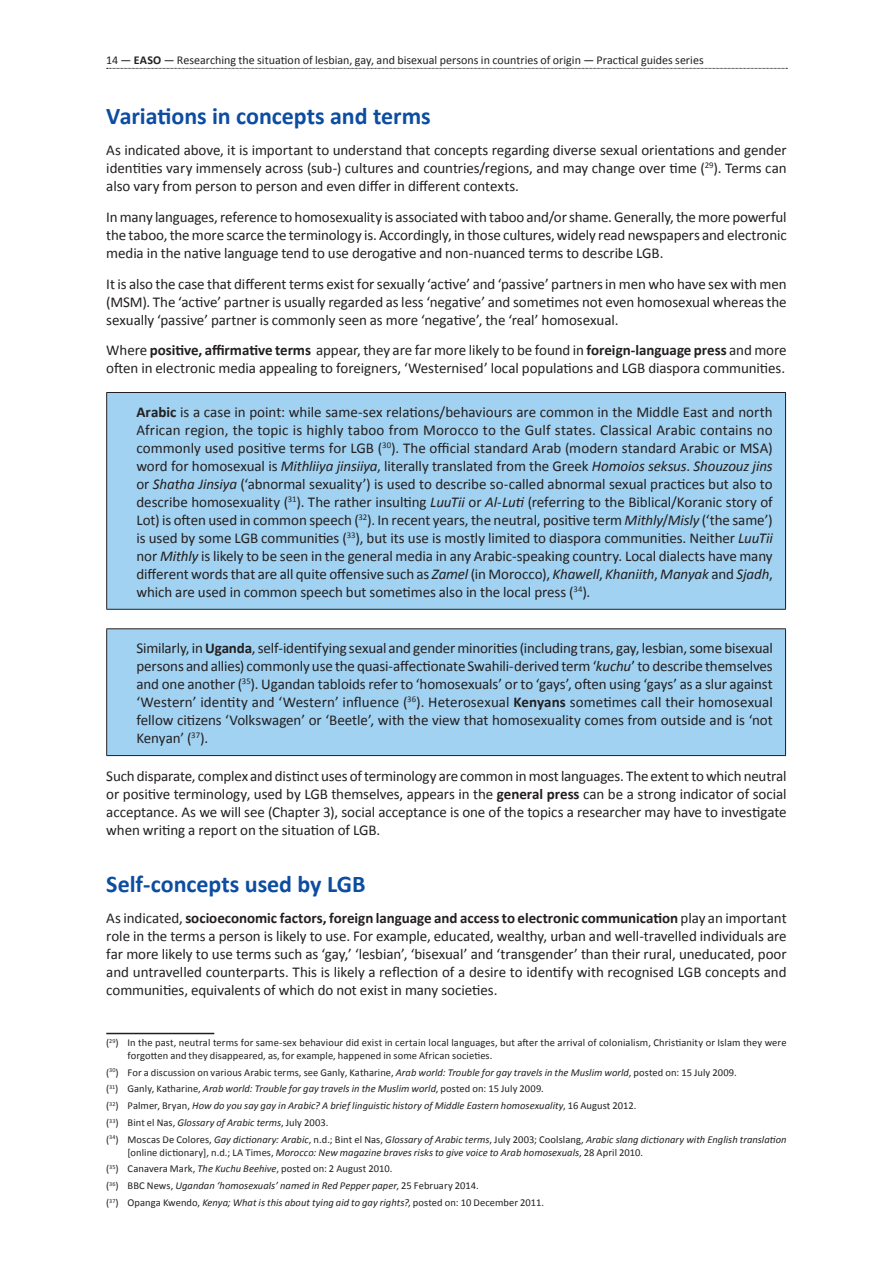
<style>
.page{position:relative;width:893px;height:1263px;background:#fff}
.page>*{position:absolute;margin:0;border:0;box-sizing:border-box;transform-origin:0 0}
.T2_NN{font:700 24px "Calibri";color:#0d4da1}
.body{font:15px/18px "Calibri";letter-spacing:-.005em;color:#231f20;text-align:justify}
.t1{font:12px "Calibri";color:#231f20}
.footnote{font:italic 10.5px/12.6px "Calibri";letter-spacing:.005em;color:#231f20}
.footnote-2{font:10.5px/12.6px "Calibri";letter-spacing:.01em;color:#231f20}
.s1{font-weight:700}
.s2{font-style:italic}
.s3{font-style:normal}
</style>
<div class="page">
<svg style="left:107px;top:68px;width:680px;height:1px"></svg>
<div style="left:107px;top:392px;width:678px;height:217px;background:#a1d2f1"></div>
<hr style="left:106px;top:392px;width:680px;height:1px;background:#231f20">
<hr style="left:106px;top:393px;width:1px;height:216px;background:#231f20">
<hr style="left:785px;top:393px;width:1px;height:216px;background:#231f20">
<hr style="left:106px;top:609px;width:680px;height:1px;background:#231f20">
<div style="left:107px;top:629px;width:678px;height:126px;background:#a1d2f1"></div>
<hr style="left:106px;top:628px;width:680px;height:1px;background:#231f20">
<hr style="left:106px;top:629px;width:1px;height:126px;background:#231f20">
<hr style="left:785px;top:629px;width:1px;height:126px;background:#231f20">
<hr style="left:106px;top:755px;width:680px;height:1px;background:#231f20">
<hr style="left:106px;top:1033px;width:108px;height:1px;background:#231f20">
<p class="t1" style="left:106px;top:52px;width:599px">14 — <span class="s1">EASO</span> — Researching the situation of lesbian, gay, and bisexual persons in countries of origin — Practical guides series</p>
<p class="T2_NN" style="left:106px;top:101px;width:326px">Variations in concepts and terms</p>
<p class="body" style="left:106px;top:141px;width:682px">As indicated above, it is important to understand that concepts regarding diverse sexual orientations and gender identities vary immensely across (sub-) cultures and countries/regions, and may change over time (<sup>29</sup>). Terms can also vary from person to person and even differ in different contexts.</p>
<p class="body" style="left:106px;top:208px;width:682px">In many languages, reference to homosexuality is associated with taboo and/or shame. Generally, the more powerful the taboo, the more scarce the terminology is. Accordingly, in those cultures, widely read newspapers and electronic media in the native language tend to use derogative and non‑nuanced terms to describe LGB.</p>
<p class="body" style="left:106px;top:275px;width:682px">It is also the case that different terms exist for sexually ‘active’ and ‘passive’ partners in men who have sex with men (MSM). The ‘active’ partner is usually regarded as less ‘negative’ and sometimes not even homosexual whereas the sexually ‘passive’ partner is commonly seen as more ‘negative’, the ‘real’ homosexual.</p>
<p class="body" style="left:106px;top:341px;width:682px">Where <span class="s1">positive, affirmative terms</span> appear, they are far more likely to be found in <span class="s1">foreign‑language press</span> and more often in electronic media appealing to foreigners, ‘Westernised’ local populations and LGB diaspora communities.</p>
<p class="body" style="left:136px;top:403px;width:638px"><span class="s1">Arabic</span> is a case in point: while same‑sex relations/behaviours are common in the Middle East and north African region, the topic is highly taboo from Morocco to the Gulf states. Classical Arabic contains no commonly used positive terms for LGB (<sup>30</sup>). The official standard Arab (modern standard Arabic or MSA) word for homosexual is <span class="s2">Mithliiya jinsiiya</span>, literally translated from the Greek <span class="s2">Homoios seksus</span>. <span class="s2">Shouzouz jins </span>or <span class="s2">Shatha Jinsiya</span> (‘abnormal sexuality’) is used to describe so‑called abnormal sexual practices but also to describe homosexuality (<sup>31</sup>). The rather insulting <span class="s2">LuuTii</span> or <span class="s2">Al‑Luti</span> (referring to the Biblical/Koranic story of Lot) is often used in common speech (<sup>32</sup>). In recent years, the neutral, positive term <span class="s2">Mithly</span>/<span class="s2">Misly</span> (‘the same’) is used by some LGB communities (<sup>33</sup>), but its use is mostly limited to diaspora communities. Neither <span class="s2">LuuTii </span>nor <span class="s2">Mithly</span> is likely to be seen in the general media in any Arabic‑speaking country. Local dialects have many different words that are all quite offensive such as <span class="s2">Zamel</span> (in Morocco), <span class="s2">Khawell</span>, <span class="s2">Khaniith</span>, <span class="s2">Manyak</span> and <span class="s2">Sjadh</span>, which are used in common speech but sometimes also in the local press (<sup>34</sup>).</p>
<p class="body" style="left:136px;top:639px;width:638px">Similarly, in <span class="s1">Uganda</span>, self‑identifying sexual and gender minorities (including trans, gay, lesbian, some bisexual persons and allies) commonly use the quasi‑affectionate Swahili‑derived term ‘<span class="s2">kuchu</span>’ to describe themselves and one another (<sup>35</sup>). Ugandan tabloids refer to ‘homosexuals’ or to ‘gays’, often using ‘gays’ as a slur against ‘Western’ identity and ‘Western’ influence (<sup>36</sup>). Heterosexual <span class="s1">Kenyans</span> sometimes call their homosexual fellow citizens ‘Volkswagen’ or ‘Beetle’, with the view that homosexuality comes from outside and is ‘not Kenyan’ (<sup>37</sup>).</p>
<p class="body" style="left:106px;top:767px;width:682px">Such disparate, complex and distinct uses of terminology are common in most languages. The extent to which neutral or positive terminology, used by LGB themselves, appears in the <span class="s1">general press</span> can be a strong indicator of social acceptance. As we will see (Chapter 3), social acceptance is one of the topics a researcher may have to investigate when writing a report on the situation of LGB.</p>
<p class="T2_NN" style="left:106px;top:869px;width:375px">Self‑concepts used by LGB<sup>3031323334353637</sup></p>
<p class="body" style="left:106px;top:909px;width:682px">As indicated, <span class="s1">socioeconomic factors, foreign language and access to electronic communication</span> play an important role in the terms a person is likely to use. For example, educated, wealthy, urban and well‑travelled individuals are far more likely to use terms such as ‘gay,’ ‘lesbian’, ‘bisexual’ and ‘transgender’ than their rural, uneducated, poor and untravelled counterparts. This is likely a reflection of a desire to identify with recognised LGB concepts and communities, equivalents of which do not exist in many societies.</p>
<p class="footnote-2" style="left:128px;top:1036px;width:661px;text-indent:-21px">(<sup>29</sup>) In the past, neutral terms for same‑sex behaviour did exist in certain local languages, but after the arrival of colonialism, Christianity or Islam they were forgotten and they disappeared, as, for example, happened in some African societies.</p>
<p class="footnote-2" style="left:106px;top:1066px;width:632px">(<sup>30</sup>) For a discussion on various Arabic terms, see Ganly, Katharine, <span class="s2">Arab world: Trouble for gay travels in the Muslim world</span>, posted on: 15 July 2009.</p>
<p class="footnote" style="left:106px;top:1082px;width:439px"><span class="s3">(</span><sup>31</sup><span class="s3">) Ganly, Katharine,</span> Arab world: Trouble for gay travels in the Muslim world<span class="s3">, posted on: 15 July 2009.</span></p>
<p class="footnote" style="left:106px;top:1099px;width:532px"><span class="s3">(</span><sup>32</sup><span class="s3">) Palmer, Bryan,</span> How do you say gay in Arabic? A brief linguistic history of Middle Eastern homosexuality<span class="s3">, 16 August 2012.</span></p>
<p class="footnote-2" style="left:106px;top:1116px;width:224px">(<sup>33</sup>) Bint el Nas, <span class="s2">Glossary of Arabic terms</span>, July 2003.</p>
<p class="footnote" style="left:128px;top:1133px;width:661px;text-indent:-21px"><span class="s3">(</span><sup>34</sup><span class="s3">) Moscas De Colores,</span> Gay dictionary: Arabic<span class="s3">, n.d.; Bint el Nas,</span> Glossary of Arabic terms<span class="s3">, July 2003; Coolslang,</span> Arabic slang dictionary with English translation <span class="s3">[online dictionary], n.d.; LA Times,</span> Morocco: New magazine braves risks to give voice to Arab homosexuals<span class="s3">, 28 April 2010.</span></p>
<p class="footnote-2" style="left:106px;top:1163px;width:288px">(<sup>35</sup>) Canavera Mark, <span class="s2">The Kuchu Beehive</span>, posted on: 2 August 2010.</p>
<p class="footnote" style="left:106px;top:1179px;width:374px"><span class="s3">(</span><sup>36</sup><span class="s3">) BBC News,</span> Ugandan ‘homosexuals’ named in Red Pepper paper<span class="s3">, 25 February 2014.</span></p>
<p class="footnote" style="left:106px;top:1196px;width:439px"><span class="s3">(</span><sup>37</sup><span class="s3">) Opanga Kwendo,</span> Kenya; What is this about tying aid to gay rights?<span class="s3">, posted on: 10 December 2011.</span></p>
</div>
